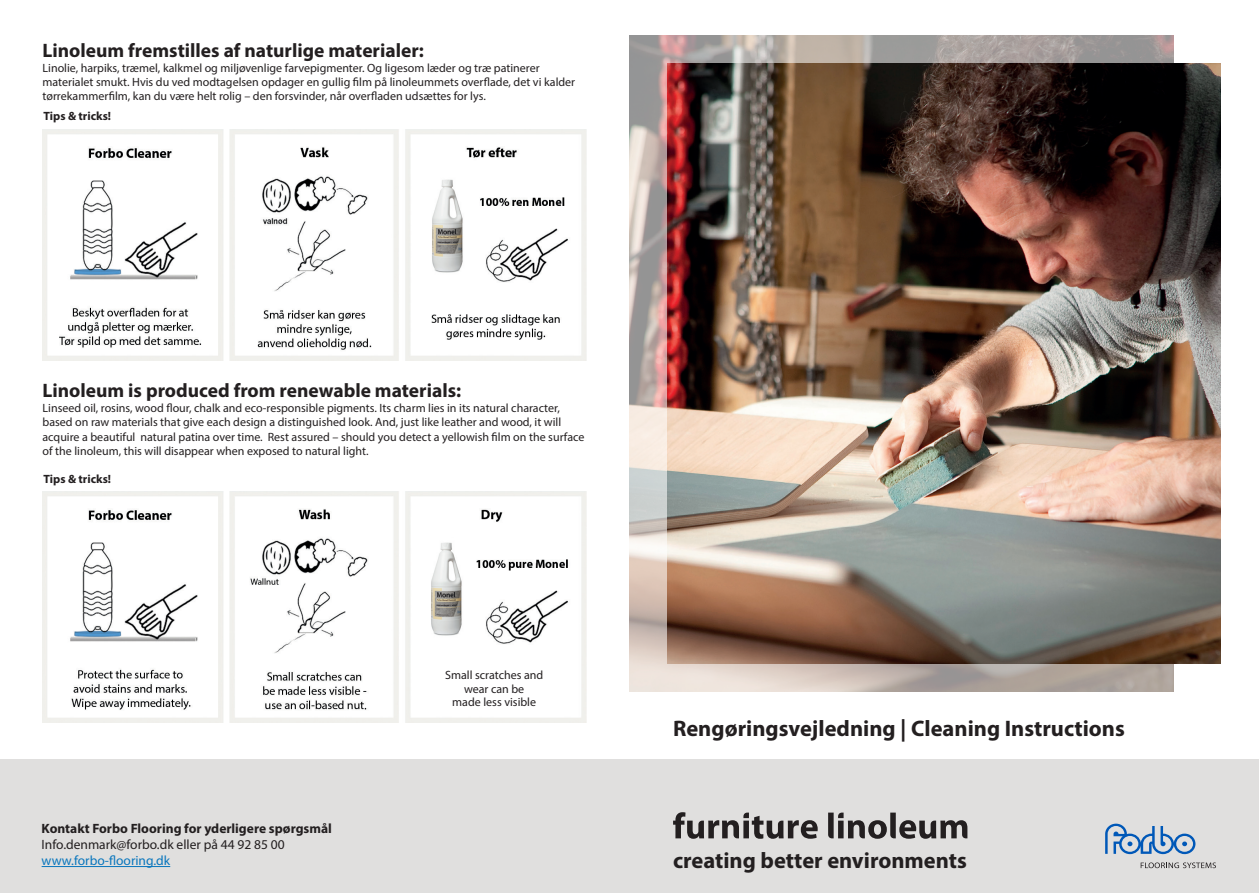
<style>
.page{position:relative;width:1259px;height:893px;background:#fff}
.page>*{position:absolute;margin:0;border:0;box-sizing:border-box;transform-origin:0 0}
.t1{font:700 22.5px "Myriad Pro";color:#231f20}
.t2{font:700 19.5px "Myriad Pro";color:#231f20}
.t3{font:700 13.5px "Myriad Pro";color:#231f20}
.t4{font:13.5px "Myriad Pro";color:#231f20}
.t5{font:13.5px "Myriad Pro";color:#0976bd}
.t6{font:12px/14.4px "Myriad Pro";color:#231f20}
.t7{font:700 12px "Myriad Pro";color:#231f20}
</style>
<div class="page">
<img style="left:629px;top:35px;width:545px;height:657px">
<div style="left:0;top:759px;width:1259px;height:134px;background:#e0dfde"></div>
<svg style="left:673px;top:812px;width:144px;height:27px"></svg>
<svg style="left:828px;top:813px;width:139px;height:26px"></svg>
<hr style="left:42px;top:866px;width:128px;height:1px;background:#0976bd">
<svg style="left:1140px;top:862px;width:76px;height:6px"></svg>
<svg style="left:1105px;top:824px;width:90px;height:30px"></svg>
<img style="left:43px;top:492px;width:544px;height:231px">
<img style="left:43px;top:130px;width:544px;height:230px">
<img style="left:423px;top:176px;width:47px;height:98px">
<img style="left:422px;top:538px;width:47px;height:99px">
<img style="left:668px;top:64px;width:552px;height:599px">
<div style="left:434px;top:666px;width:132px;height:47px;background:#fff"></div>
<h2 class="t2" style="left:43px;top:38px;width:383px">Linoleum fremstilles af naturlige materialer:</h2>
<p class="t6" style="left:43px;top:60px;width:534px">Linolie, harpiks, træmel, kalkmel og miljøvenlige farvepigmenter. Og ligesom læder og træ patinerer materialet smukt. Hvis du ved modtagelsen opdager en gullig film på linoleummets overflade, det vi kalder tørrekammerfilm, kan du være helt rolig – den forsvinder, når overfladen udsættes for lys.</p>
<p class="t7" style="left:44px;top:108px;width:69px">Tips &amp; tricks!</p>
<h2 class="t2" style="left:43px;top:378px;width:420px">Linoleum is produced from renewable materials:</h2>
<p class="t6" style="left:43px;top:400px;width:543px">Linseed oil, rosins, wood flour, chalk and eco-responsible pigments. Its charm lies in its natural character, based on raw materials that give each design a distinguished look. And, just like leather and wood, it will acquire a beautiful natural patina over time. Rest assured – should you detect a yellowish film on the surface of the linoleum, this will disappear when exposed to natural light.</p>
<p class="t7" style="left:44px;top:471px;width:69px">Tips &amp; tricks!</p>
<p class="t3" style="left:42px;top:819px;width:292px">Kontakt Forbo Flooring for yderligere spørgsmål</p>
<p class="t4" style="left:42px;top:836px;width:245px">Info.denmark@forbo.dk eller på 44 92 85 00</p>
<p class="t5" style="left:42px;top:852px;width:130px">www.forbo-flooring.dk</p>
<p class="t6" style="left:445px;top:668px;width:100px;line-height:13.5px;text-align:center">Small scratches and wear can be<br>made less visible</p>
<h1 class="t1" style="left:673px;top:714px;width:453px">Rengøringsvejledning | Cleaning Instructions</h1>
<h1 class="t1" style="left:673px;top:846px;width:295px">creating better environments</h1>
</div>
